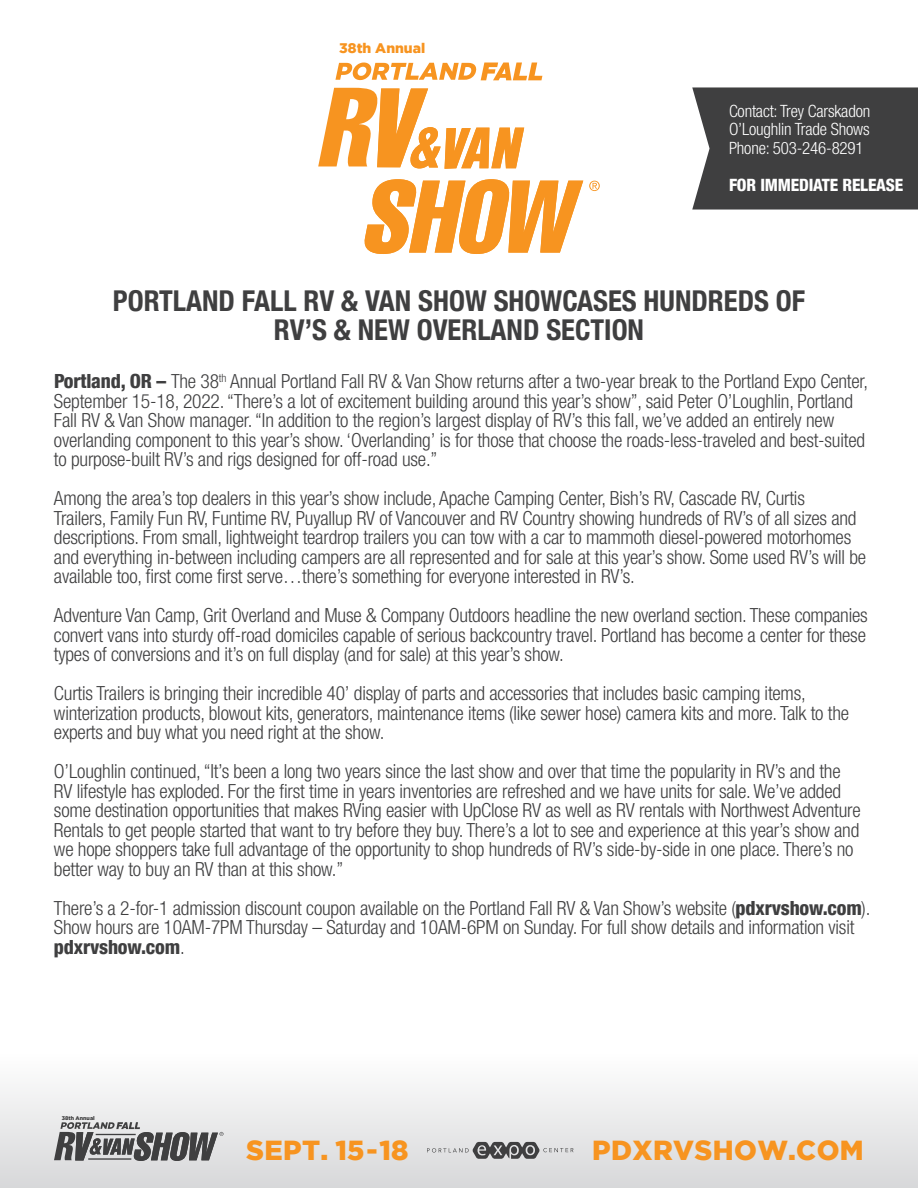
<style>
.page{position:relative;width:918px;height:1188px;background:#fff}
.page>*{position:absolute;margin:0;border:0;box-sizing:border-box;transform-origin:0 0}
.t1{font:700 condensed 28.65px/28.7px "Helvetica Neue LT Com";color:#3f3f40;text-align:center}
.t2{font:900 27.45px "Gotham";letter-spacing:.015em;color:#f79420}
.t3{font:300 condensed 19.5px/19.5px "Helvetica Neue LT Com";letter-spacing:-.01em;color:#3f3f40}
.t4{font:300 condensed 16.95px/18.5px "Helvetica Neue LT Com";letter-spacing:-.01em;color:#fff;text-align:justify}
.t5{font:800 condensed 16.95px "Helvetica Neue LT Com";letter-spacing:-.01em;color:#fff}
.t6{font:900 13.95px "Gotham";color:#f79420}
.t7{font:900 5.4px "Gotham";color:#3f3f40}
.s1{font-weight:800}
</style>
<div class="page">
<div style="left:692px;top:87px;width:226px;height:123px;background:#3f3f40"></div>
<svg style="left:589px;top:181px;width:11px;height:10px"></svg>
<svg style="left:364px;top:179px;width:219px;height:75px"></svg>
<svg style="left:318px;top:88px;width:206px;height:81px"></svg>
<svg style="left:335px;top:63px;width:207px;height:17px"></svg>
<div style="left:0;top:1055px;width:918px;height:133px;background:linear-gradient(to bottom,#fefefe,#d7d8d9)"></div>
<svg style="left:54px;top:1122px;width:170px;height:39px;background:#919293"></svg>
<hr style="left:96px;top:1134px;width:40px;height:1px;background:#3f3f40">
<hr style="left:88px;top:1158px;width:43px;height:2px;background:#3f3f40">
<svg style="left:427px;top:1142px;width:147px;height:17px;background:#aaaaac"></svg>
<p class="t6" style="left:339px;top:40px;width:87px">38th Annual</p>
<p class="t4" style="left:729px;top:102px;width:143px">Contact: Trey Carskadon O’Loughlin Trade Shows Phone: 503-246-8291</p>
<p class="t5" style="left:729px;top:174px;width:176px">FOR IMMEDIATE RELEASE</p>
<h1 class="t1" style="left:113px;top:287px;width:694px">PORTLAND FALL RV &amp; VAN SHOW SHOWCASES HUNDREDS OF<br>RV’S &amp; NEW OVERLAND SECTION</h1>
<p class="t3" style="left:54px;top:371px;width:816px"><span class="s1">Portland, OR –</span> The 38<sup>th</sup> Annual Portland Fall RV &amp; Van Show returns after a two-year break to the Portland Expo Center, September 15-18, 2022. “There’s a lot of excitement building around this year’s show”, said Peter O’Loughlin, Portland Fall RV &amp; Van Show manager. “In addition to the region’s largest display of RV’s this fall, we’ve added an entirely new overlanding component to this year’s show. ‘Overlanding’ is for those that choose the roads-less-traveled and best-suited to purpose-built RV’s and rigs designed for off-road use.”</p>
<p class="t3" style="left:54px;top:488px;width:814px">Among the area’s top dealers in this year’s show include, Apache Camping Center, Bish’s RV, Cascade RV, Curtis<br>Trailers, Family Fun RV, Funtime RV, Puyallup RV of Vancouver and RV Country showing hundreds of RV’s of all sizes and descriptions. From small, lightweight teardrop trailers you can tow with a car to mammoth diesel-powered motorhomes and everything in-between including campers are all represented and for sale at this year’s show. Some used RV’s will be available too, first come first serve…there’s something for everyone interested in RV’s.</p>
<p class="t3" style="left:54px;top:605px;width:815px;text-align:justify">Adventure Van Camp, Grit Overland and Muse &amp; Company Outdoors headline the new overland section. These companies convert vans into sturdy off-road domiciles capable of serious backcountry travel. Portland has become a center for these types of conversions and it’s on full display (and for sale) at this year’s show.</p>
<p class="t3" style="left:54px;top:683px;width:797px">Curtis Trailers is bringing their incredible 40’ display of parts and accessories that includes basic camping items, winterization products, blowout kits, generators, maintenance items (like sewer hose) camera kits and more. Talk to the experts and buy what you need right at the show.</p>
<p class="t3" style="left:54px;top:761px;width:808px">O’Loughlin continued, “It’s been a long two years since the last show and over that time the popularity in RV’s and the RV lifestyle has exploded. For the first time in years inventories are refreshed and we have units for sale. We’ve added some destination opportunities that makes RVing easier with UpClose RV as well as RV rentals with Northwest Adventure Rentals to get people started that want to try before they buy. There’s a lot to see and experience at this year’s show and we hope shoppers take full advantage of the opportunity to shop hundreds of RV’s side-by-side in one place. There’s no better way to buy an RV than at this show.”</p>
<p class="t3" style="left:54px;top:898px;width:818px">There’s a 2-for-1 admission discount coupon available on the Portland Fall RV &amp; Van Show’s website (<span class="s1">pdxrvshow.com</span>).<br>Show hours are 10AM-7PM Thursday – Saturday and 10AM-6PM on Sunday. For full show details and information visit <span class="s1">pdxrvshow.com</span>.</p>
<p class="t7" style="left:62px;top:1115px;width:35px">38th Annual</p>
<h2 class="t2" style="left:246px;top:1134px;width:164px">SEPT. 15-18</h2>
<h2 class="t2" style="left:592px;top:1134px;width:273px">PDXRVSHOW.COM</h2>
</div>
